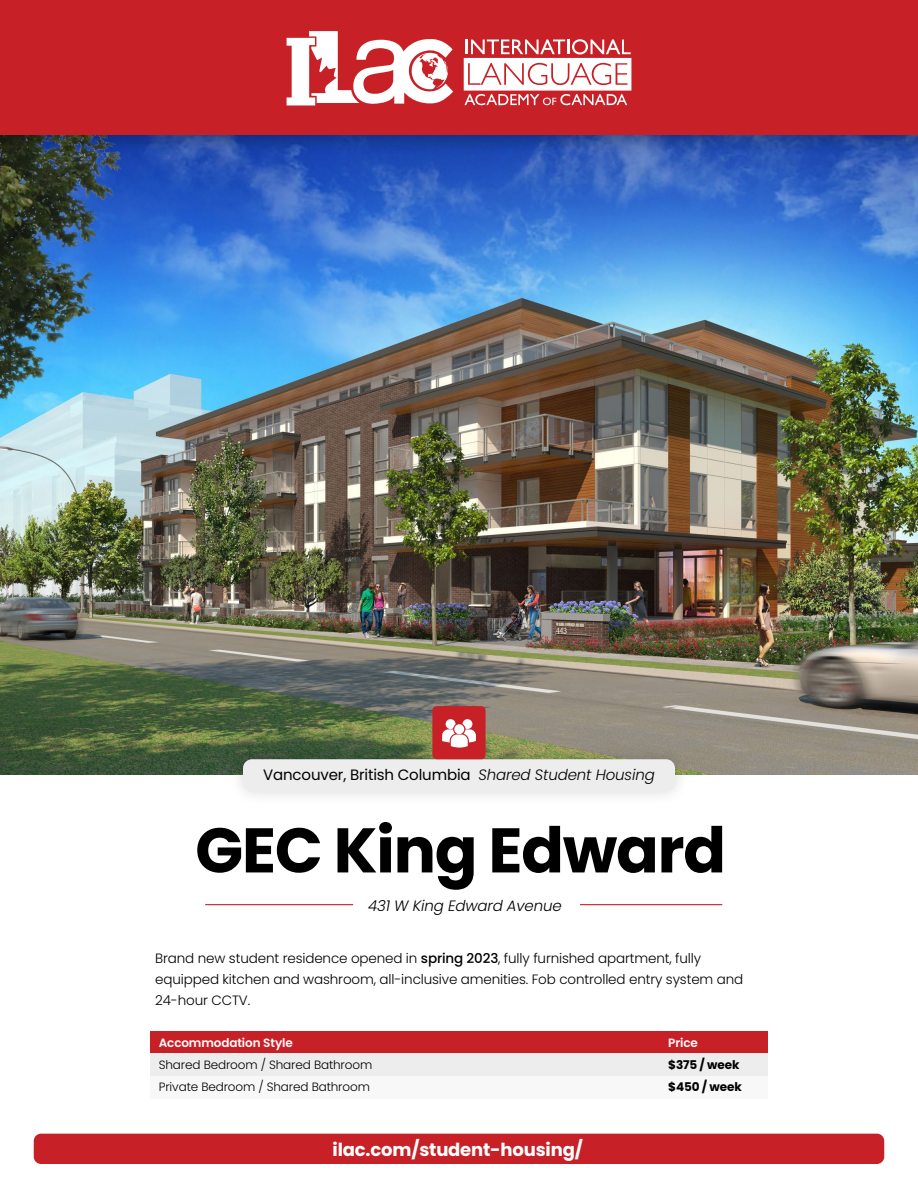
<style>
.page{position:relative;width:918px;height:1188px;background:#fff}
.page>*{position:absolute;margin:0;border:0;box-sizing:border-box;transform-origin:0 0}
.t1{font:700 63px "Poppins";letter-spacing:-.02em;color:#000}
.t2{font:700 18px "Poppins";letter-spacing:-.01em;color:#fff}
.t3{font:15px "Poppins";letter-spacing:-.01em;color:#000}
.t4{font:italic 300 15px "Poppins";letter-spacing:-.01em;color:#000}
.t5{font:300 13.5px/21px "Poppins";letter-spacing:-.01em;color:#000}
.t6{font:300 12px/22.5px "Poppins";letter-spacing:-.01em;color:#000}
.t7{font:600 12px "Poppins";letter-spacing:-.01em;color:#fff}
.t8{font:700 12px/22.5px "Poppins";letter-spacing:-.01em;color:#000}
.s1{font-weight:300;font-style:italic}
.s2{font-weight:500}
</style>
<div class="page">
<img style="left:0;top:155px;width:918px;height:620px">
<div style="left:228px;top:744px;width:462px;height:63px;background:#000;opacity:.15"></div>
<div style="left:243px;top:759px;width:432px;height:33px;background:#ededee;border-radius:9px"></div>
<div style="left:432px;top:706px;width:54px;height:53px;background:#c72127;border-radius:4px"></div>
<svg style="left:442px;top:719px;width:34px;height:29px"></svg>
<hr style="left:205px;top:904px;width:148px;height:1px;background:#c72127">
<hr style="left:580px;top:904px;width:142px;height:1px;background:#c72127">
<div style="left:150px;top:1032px;width:618px;height:22px;background:#c72127"></div>
<div style="left:150px;top:1054px;width:618px;height:22px;background:#ededee"></div>
<div style="left:150px;top:1076px;width:618px;height:22px;background:#f8f8f9"></div>
<div style="left:0;top:0;width:918px;height:155px;background:#000;opacity:.3"></div>
<div style="left:0;top:0;width:918px;height:135px;background:#c72127"></div>
<svg style="left:287px;top:31px;width:166px;height:74px"></svg>
<svg style="left:464px;top:39px;width:167px;height:67px"></svg>
<div style="left:34px;top:1134px;width:850px;height:30px;background:#c72127;border-radius:7px"></div>
<p class="t3" style="left:263px;top:766px;width:393px">Vancouver, British Columbia <span class="s1">Shared Student Housing</span></p>
<h1 class="t1" style="left:195px;top:814px;width:532px">GEC King Edward</h1>
<p class="t4" style="left:368px;top:897px;width:195px">431 W King Edward Avenue</p>
<p class="t5" style="left:155px;top:947px;width:590px">Brand new student residence opened in <span class="s2">spring 2023</span>, fully furnished apartment, fully equipped kitchen and washroom, all-inclusive amenities. Fob controlled entry system and<br>24-hour CCTV.</p>
<p class="t7" style="left:159px;top:1036px;width:136px">Accommodation Style</p>
<p class="t7" style="left:668px;top:1036px;width:31px">Price</p>
<p class="t6" style="left:159px;top:1053px;width:215px">Shared Bedroom / Shared Bathroom<br>Private Bedroom / Shared Bathroom</p>
<p class="t8" style="left:668px;top:1053px;width:75px">$375 / week $450 / week</p>
<h2 class="t2" style="left:333px;top:1139px;width:252px">ilac.com/student-housing/</h2>
</div>
